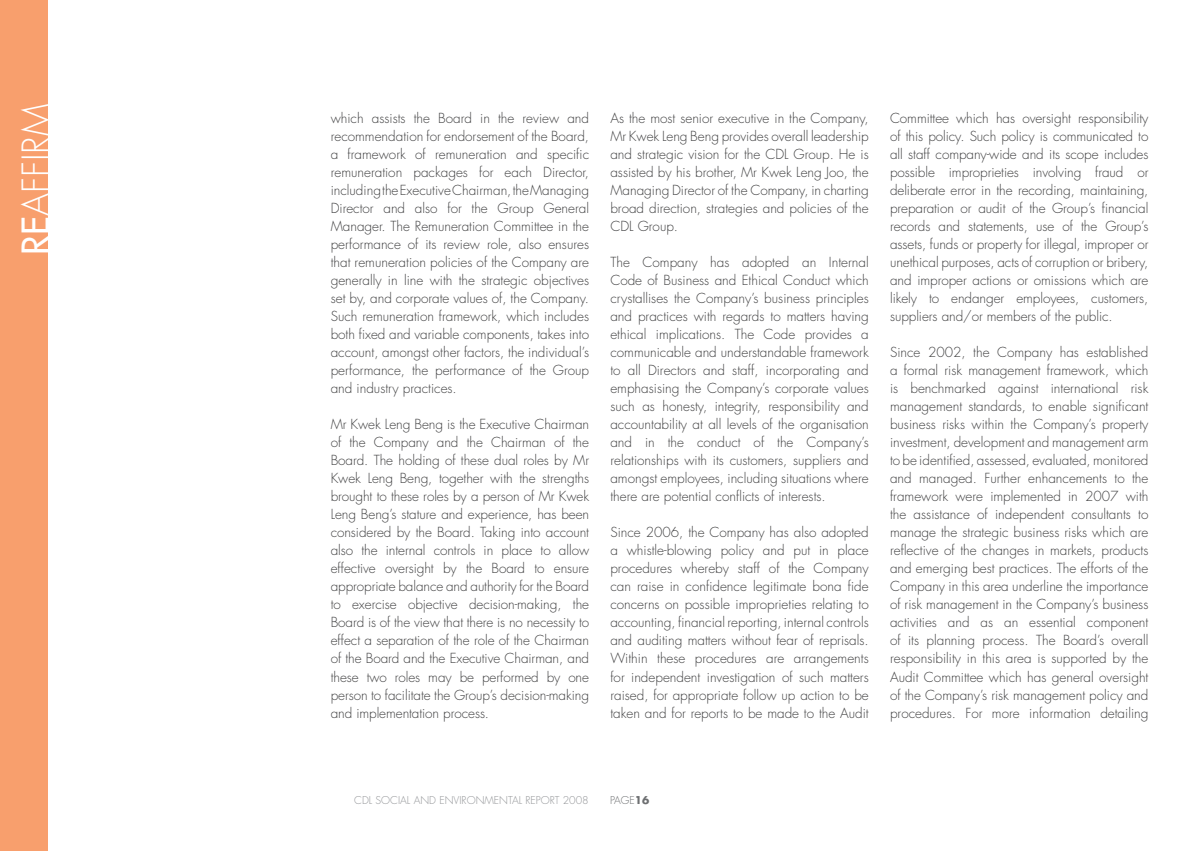
<style>
.page{position:relative;width:1191px;height:851px;background:#fff}
.page>*{position:absolute;margin:0;border:0;box-sizing:border-box;transform-origin:0 0}
.t1{font:300 36px "Futura Std";color:#fff}
.t2{font:300 13.5px/18px "Futura Std";color:#414142;text-align:justify}
.t3{font:300 10.5px "Futura Std";color:#939598}
.t4{font:300 10.5px "Futura Std";color:#6d6f71}
.s1{font-weight:500}
.s2{font-weight:700}
</style>
<div class="page">
<div style="left:0;top:0;width:48px;height:850px;background:#f89f6d"></div>
<h1 class="t1" style="left:14px;top:255px;width:152px;rotate:-90deg"><span class="s1">RE</span>AFFIRM</h1>
<p class="t2" style="left:331px;top:110px;width:260px">which assists the Board in the review and recommendation for endorsement of the Board, a framework of remuneration and specific remuneration packages for each Director, including the Executive Chairman, the Managing Director and also for the Group General Manager. The Remuneration Committee in the performance of its review role, also ensures that remuneration policies of the Company are generally in line with the strategic objectives set by, and corporate values of, the Company.<br>Such remuneration framework, which includes both fixed and variable components, takes into account, amongst other factors, the individual’s performance, the performance of the Group and industry practices.</p>
<p class="t2" style="left:331px;top:416px;width:260px">Mr Kwek Leng Beng is the Executive Chairman of the Company and the Chairman of the Board. The holding of these dual roles by Mr Kwek Leng Beng, together with the strengths brought to these roles by a person of Mr Kwek Leng Beng’s stature and experience, has been considered by the Board. Taking into account also the internal controls in place to allow effective oversight by the Board to ensure appropriate balance and authority for the Board to exercise objective decision-making, the Board is of the view that there is no necessity to effect a separation of the role of the Chairman of the Board and the Executive Chairman, and these two roles may be performed by one person to facilitate the Group’s decision-making and implementation process.</p>
<p class="t2" style="left:610px;top:110px;width:260px">As the most senior executive in the Company, Mr Kwek Leng Beng provides overall leadership and strategic vision for the CDL Group. He is assisted by his brother, Mr Kwek Leng Joo, the Managing Director of the Company, in charting broad direction, strategies and policies of the CDL Group.</p>
<p class="t2" style="left:610px;top:254px;width:260px">The Company has adopted an Internal Code of Business and Ethical Conduct which crystallises the Company’s business principles and practices with regards to matters having ethical implications. The Code provides a communicable and understandable framework to all Directors and staff, incorporating and emphasising the Company’s corporate values such as honesty, integrity, responsibility and accountability at all levels of the organisation and in the conduct of the Company’s relationships with its customers, suppliers and amongst employees, including situations where there are potential conflicts of interests.</p>
<p class="t2" style="left:610px;top:524px;width:260px">Since 2006, the Company has also adopted a whistle-blowing policy and put in place procedures whereby staff of the Company can raise in confidence legitimate bona fide concerns on possible improprieties relating to accounting, financial reporting, internal controls and auditing matters without fear of reprisals.<br>Within these procedures are arrangements for independent investigation of such matters raised, for appropriate follow up action to be taken and for reports to be made to the Audit</p>
<p class="t2" style="left:890px;top:110px;width:260px">Committee which has oversight responsibility of this policy. Such policy is communicated to all staff company-wide and its scope includes possible improprieties involving fraud or deliberate error in the recording, maintaining, preparation or audit of the Group’s financial records and statements, use of the Group’s assets, funds or property for illegal, improper or unethical purposes, acts of corruption or bribery, and improper actions or omissions which are likely to endanger employees, customers, suppliers and/or members of the public.</p>
<p class="t2" style="left:890px;top:344px;width:260px">Since 2002, the Company has established a formal risk management framework, which is benchmarked against international risk management standards, to enable significant business risks within the Company’s property investment, development and management arm to be identified, assessed, evaluated, monitored and managed. Further enhancements to the framework were implemented in 2007 with the assistance of independent consultants to manage the strategic business risks which are reflective of the changes in markets, products and emerging best practices. The efforts of the Company in this area underline the importance of risk management in the Company’s business activities and as an essential component of its planning process. The Board’s overall responsibility in this area is supported by the Audit Committee which has general oversight of the Company’s risk management policy and procedures. For more information detailing</p>
<p class="t3" style="left:354px;top:794px;width:236px">CDL SOCIAL AND ENVIRONMENTAL REPORT 2008</p>
<p class="t4" style="left:610px;top:794px;width:33px">PAGE<span class="s2">16</span></p>
</div>
